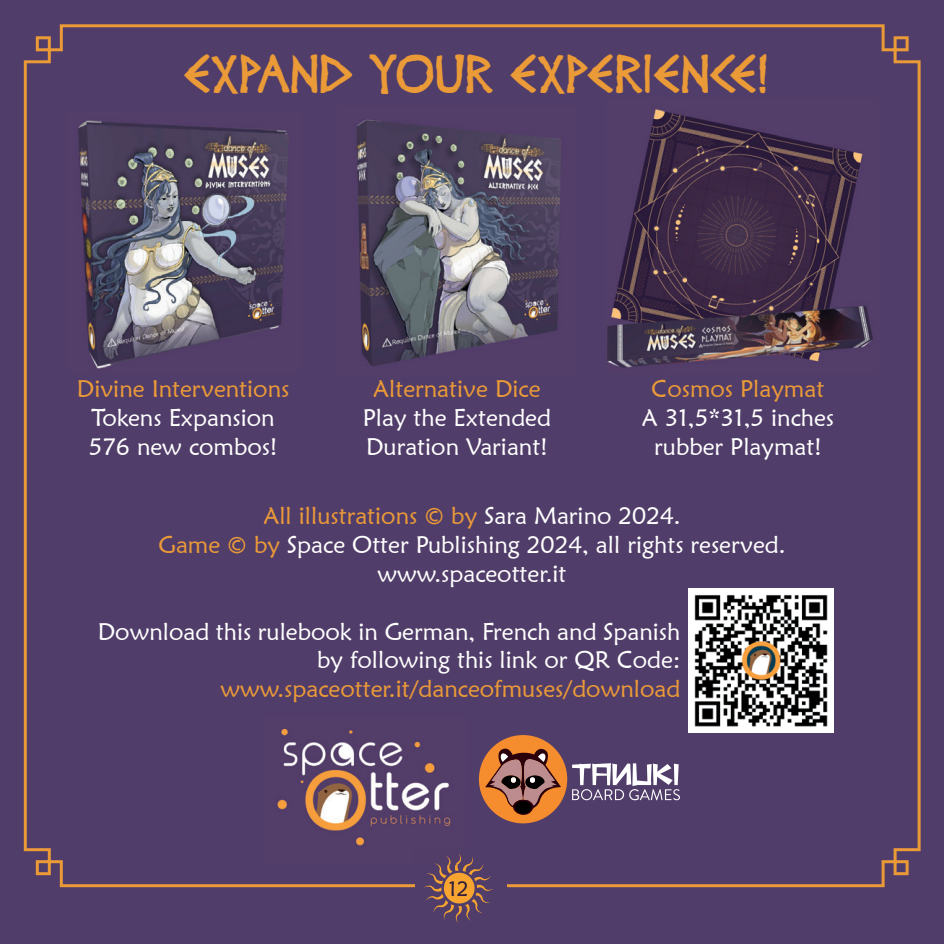
<style>
.page{position:relative;width:944px;height:944px;background:#513d69}
.page>*{position:absolute;margin:0;border:0;box-sizing:border-box;transform-origin:0 0}
.t1{font:48.3px "Diogenes";letter-spacing:.03em;color:#eb9a38}
.t2{font:24px/28.8px "Maiandra GD";color:#fff;text-align:center}
.t3{font:24px "Maiandra GD";color:#eb9a38}
.t4{font:21px "Maiandra GD";color:#2d1a3d}
.s1{color:#eb9a38}
</style>
<div class="page">
<div style="left:24px;top:24px;width:897px;height:863px;background:#513d69"></div>
<div style="left:415px;top:848px;width:91px;height:78px;background:#513d69"></div>
<img style="left:689px;top:588px;width:144px;height:145px">
<img style="left:264px;top:717px;width:204px;height:147px">
<img style="left:415px;top:848px;width:53px;height:16px">
<svg style="left:423px;top:853px;width:70px;height:70px"></svg>
<div style="left:479px;top:735px;width:88px;height:88px;background:#f58c2e;border-radius:50%"></div>
<svg style="left:485px;top:748px;width:76px;height:67px"></svg>
<svg style="left:572px;top:763px;width:108px;height:37px"></svg>
<img style="left:66px;top:113px;width:234px;height:260px">
<img style="left:337px;top:108px;width:240px;height:269px">
<img style="left:605px;top:99px;width:273px;height:274px">
<h1 class="t1" style="left:183px;top:48px;width:586px">EXPAND YOUR EXPERIENCE!</h1>
<p class="t3" style="left:77px;top:374px;width:214px">Divine Interventions</p>
<p class="t2" style="left:89px;top:403px;width:190px;text-align:left">Tokens Expansion<br>576 new combos!</p>
<p class="t3" style="left:373px;top:374px;width:169px">Alternative Dice</p>
<p class="t2" style="left:363px;top:403px;width:190px;text-align:left">Play the Extended<br>Duration Variant!</p>
<p class="t3" style="left:652px;top:374px;width:174px">Cosmos Playmat</p>
<p class="t2" style="left:642px;top:403px;width:194px">A 31,5*31,5 inches rubber Playmat!</p>
<p class="t2" style="left:158px;top:501px;width:629px"><span class="s1">All illustrations © by</span> Sara Marino 2024.<br><span class="s1">Game © by</span> Space Otter Publishing 2024, all rights reserved. www.spaceotter.it</p>
<p class="t2" style="left:98px;top:616px;width:584px;text-align:right">Download this rulebook in German, French and Spanish by following this link or QR Code:</p>
<p class="t3" style="left:221px;top:674px;width:461px">www.spaceotter.it/danceofmuses/download</p>
<p class="t4" style="left:448px;top:876px;width:22px">12</p>
</div>
